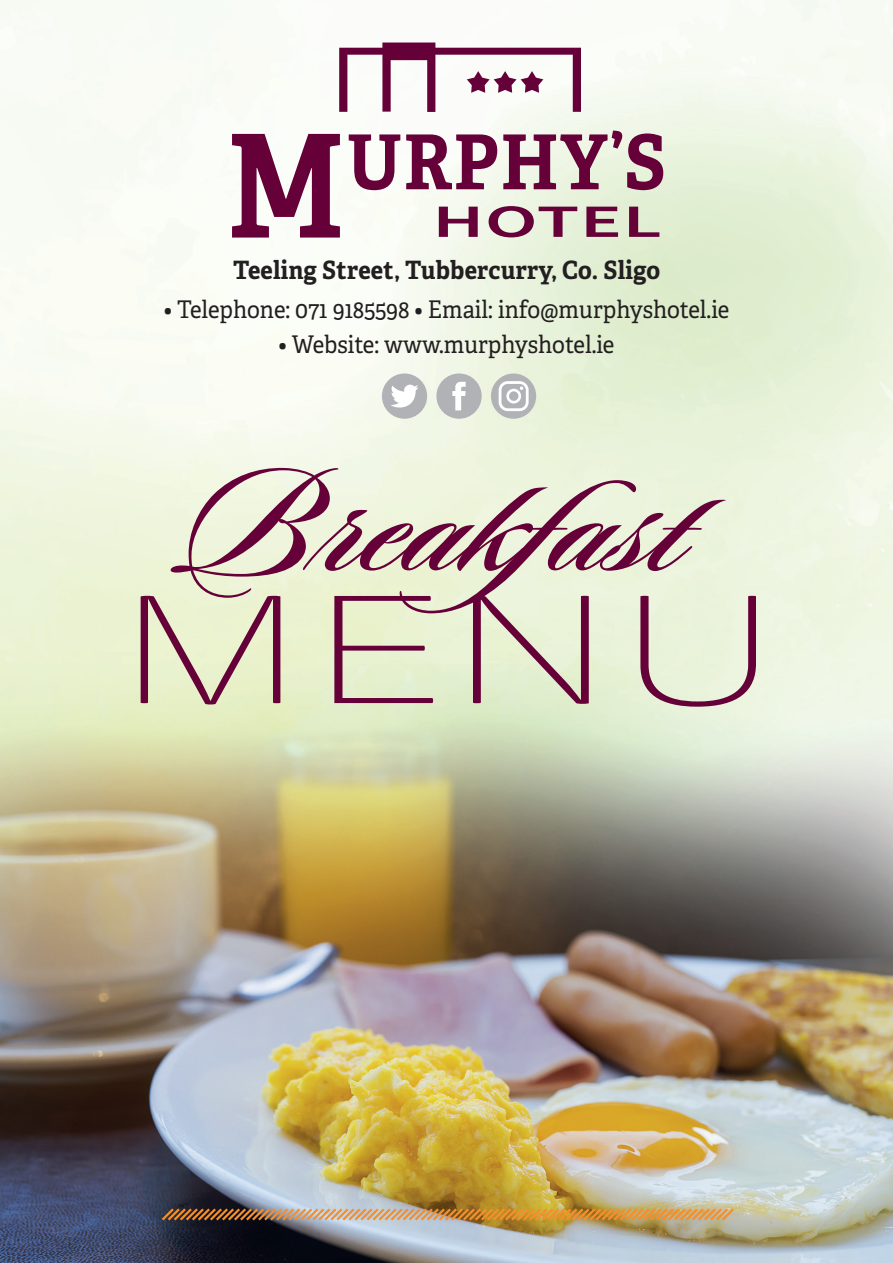
<style>
.page{position:relative;width:893px;height:1263px;background:#fff}
.page>*{position:absolute;margin:0;border:0;box-sizing:border-box;transform-origin:0 0}
.t1{font:100 157.5px "Tisa Sans Pro";color:#650038;scale:1.46 1}
.t2{font:700 154.5px "Sloop Script Pro";color:#650038}
.t3{font:700 25.2px "Adelle PE";letter-spacing:.01em;color:#231f20;scale:.93 1}
.t4{font:24.3px "Adelle PE";color:#231f20;scale:.93 1}
</style>
<div class="page">
<img style="left:0;top:0;width:893px;height:1263px">
<img style="left:159px;top:1206px;width:577px;height:17px">
<svg style="left:232px;top:131px;width:431px;height:107px"></svg>
<svg style="left:439px;top:206px;width:220px;height:31px;background:#b5949d"></svg>
<svg style="left:339px;top:43px;width:242px;height:69px"></svg>
<div style="left:382px;top:373px;width:45px;height:46px;background:#b1b2b6;border-radius:50%"></div>
<svg style="left:391px;top:385px;width:27px;height:23px"></svg>
<div style="left:436px;top:373px;width:46px;height:46px;background:#b1b2b6;border-radius:50%"></div>
<svg style="left:452px;top:382px;width:14px;height:28px"></svg>
<div style="left:491px;top:373px;width:45px;height:46px;background:#b1b2b6;border-radius:50%"></div>
<svg style="left:499px;top:381px;width:30px;height:30px"></svg>
<p class="t3" style="left:233px;top:251px;width:461px">Teeling Street, Tubbercurry, Co. Sligo</p>
<p class="t4" style="left:164px;top:292px;width:610px">• Telephone: 071 9185598 • Email: info@murphyshotel.ie</p>
<p class="t4" style="left:279px;top:326px;width:363px">• Website: www.murphyshotel.ie</p>
<h2 class="t2" style="left:173px;top:425px;width:584px">Breakfast</h2>
<h1 class="t1" style="left:114px;top:551px;width:457px">MENU</h1>
</div>
